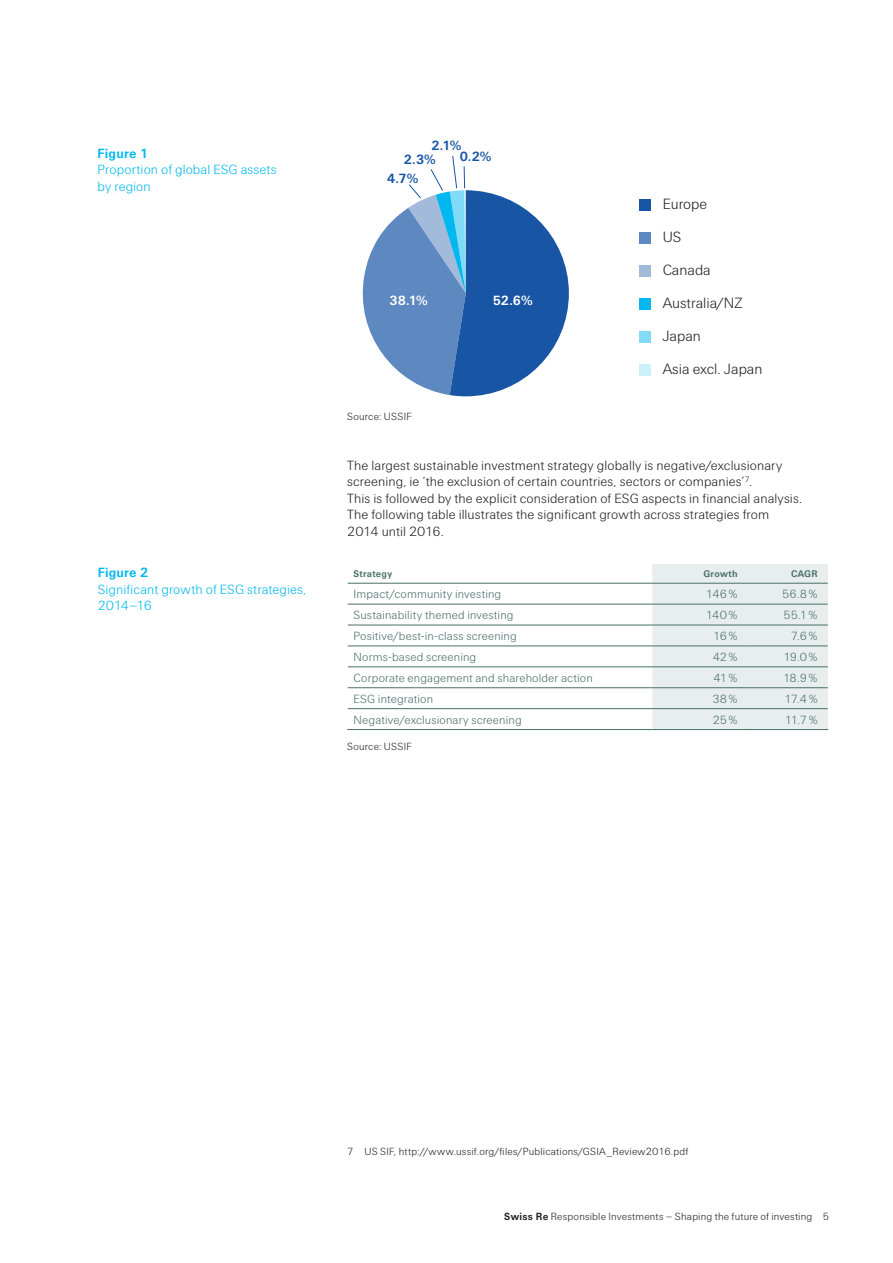
<style>
.page{position:relative;width:893px;height:1263px;background:#fff}
.page>*{position:absolute;margin:0;border:0;box-sizing:border-box;transform-origin:0 0}
.t1{font:300 15px "Swiss Re Sans OT";color:#231f20}
.t2{font:300 13.5px/16.5px "Swiss Re Sans OT";letter-spacing:.005em;color:#231f20}
.t3{font:300 13.5px/16.5px "Swiss Re Sans OT";letter-spacing:.005em;color:#00b8f0}
.t4{font:700 13.5px "Swiss Re Sans OT";color:#1855a5}
.t5{font:700 13.5px "Swiss Re Sans OT";letter-spacing:.01em;color:#00b8f0}
.t6{font:700 13.5px "Swiss Re Sans OT";color:#fff}
.t7{font:300 12px "Swiss Re Sans OT";letter-spacing:.01em;color:#496f68}
.t8{font:300 10.5px "Swiss Re Sans OT";letter-spacing:.015em;color:#231f20}
.t9{font:700 9.75px "Swiss Re Sans OT";letter-spacing:.025em;color:#496f68}
.s1{font-weight:700}
</style>
<div class="page">
<div style="left:639px;top:199px;width:12px;height:11px;background:#1855a5"></div>
<div style="left:639px;top:232px;width:12px;height:11px;background:#5d88c0"></div>
<div style="left:639px;top:265px;width:12px;height:11px;background:#a3bbdb"></div>
<div style="left:639px;top:298px;width:12px;height:11px;background:#00b8f0"></div>
<div style="left:639px;top:331px;width:12px;height:11px;background:#80dbf7"></div>
<div style="left:639px;top:364px;width:12px;height:11px;background:#cdf1fc"></div>
<svg style="left:347px;top:564px;width:481px;height:165px"></svg>
<hr style="left:348px;top:604px;width:304px;height:1px;background:#496f68">
<hr style="left:652px;top:604px;width:96px;height:1px;background:#496f68">
<hr style="left:748px;top:604px;width:80px;height:1px;background:#496f68">
<hr style="left:348px;top:625px;width:304px;height:1px;background:#496f68">
<hr style="left:652px;top:625px;width:96px;height:1px;background:#496f68">
<hr style="left:748px;top:625px;width:80px;height:1px;background:#496f68">
<hr style="left:348px;top:646px;width:304px;height:1px;background:#496f68">
<hr style="left:652px;top:646px;width:96px;height:1px;background:#496f68">
<hr style="left:748px;top:646px;width:80px;height:1px;background:#496f68">
<hr style="left:348px;top:666px;width:304px;height:1px;background:#496f68">
<hr style="left:652px;top:666px;width:96px;height:1px;background:#496f68">
<hr style="left:748px;top:666px;width:80px;height:1px;background:#496f68">
<hr style="left:348px;top:687px;width:304px;height:1px;background:#496f68">
<hr style="left:652px;top:687px;width:96px;height:1px;background:#496f68">
<hr style="left:748px;top:687px;width:80px;height:1px;background:#496f68">
<hr style="left:348px;top:708px;width:304px;height:1px;background:#496f68">
<hr style="left:652px;top:708px;width:96px;height:1px;background:#496f68">
<hr style="left:748px;top:708px;width:80px;height:1px;background:#496f68">
<hr style="left:347px;top:729px;width:305px;height:1px;background:#496f68">
<hr style="left:652px;top:729px;width:96px;height:1px;background:#496f68">
<hr style="left:748px;top:729px;width:80px;height:1px;background:#496f68">
<hr style="left:348px;top:583px;width:304px;height:1px;background:#496f68">
<hr style="left:652px;top:583px;width:96px;height:1px;background:#496f68">
<hr style="left:748px;top:583px;width:80px;height:1px;background:#496f68">
<svg style="left:363px;top:156px;width:206px;height:240px"></svg>
<p class="t5" style="left:98px;top:145px;width:52px">Figure 1</p>
<p class="t3" style="left:98px;top:162px;width:180px">Proportion of global ESG assets by region</p>
<p class="t5" style="left:98px;top:564px;width:52px">Figure 2</p>
<p class="t3" style="left:98px;top:581px;width:210px">Significant growth of ESG strategies,<br>2014–16</p>
<p class="t4" style="left:431px;top:138px;width:32px">2.1%</p>
<p class="t4" style="left:404px;top:151px;width:34px">2.3%</p>
<p class="t4" style="left:460px;top:148px;width:33px">0.2%</p>
<p class="t4" style="left:387px;top:170px;width:33px">4.7%</p>
<p class="t6" style="left:390px;top:293px;width:40px">38.1%</p>
<p class="t6" style="left:493px;top:293px;width:42px">52.6%</p>
<p class="t8" style="left:347px;top:410px;width:66px">Source: USSIF</p>
<p class="t1" style="left:663px;top:195px;width:46px">Europe</p>
<p class="t1" style="left:663px;top:228px;width:20px">US</p>
<p class="t1" style="left:663px;top:261px;width:50px">Canada</p>
<p class="t1" style="left:663px;top:294px;width:82px">Australia/NZ</p>
<p class="t1" style="left:663px;top:327px;width:40px">Japan</p>
<p class="t1" style="left:663px;top:360px;width:101px">Asia excl. Japan</p>
<p class="t2" style="left:347px;top:457px;width:456px">The largest sustainable investment strategy globally is negative/exclusionary screening, ie ‘the exclusion of certain countries, sectors or companies’<sup>7</sup>.<br>This is followed by the explicit consideration of ESG aspects in financial analysis.<br>The following table illustrates the significant growth across strategies from 2014 until 2016.</p>
<p class="t9" style="left:353px;top:568px;width:40px">Strategy</p>
<p class="t9" style="left:703px;top:568px;width:36px">Growth</p>
<p class="t9" style="left:791px;top:568px;width:28px">CAGR</p>
<p class="t7" style="left:353px;top:587px;width:149px">Impact/community investing</p>
<p class="t7" style="left:706px;top:587px;width:33px">146%</p>
<p class="t7" style="left:782px;top:587px;width:37px">56.8%</p>
<p class="t7" style="left:353px;top:608px;width:162px">Sustainability themed investing</p>
<p class="t7" style="left:706px;top:608px;width:33px">140%</p>
<p class="t7" style="left:783px;top:608px;width:36px">55.1%</p>
<p class="t7" style="left:353px;top:629px;width:165px">Positive/best-in-class screening</p>
<p class="t7" style="left:713px;top:629px;width:26px">16%</p>
<p class="t7" style="left:791px;top:629px;width:28px">7.6%</p>
<p class="t7" style="left:353px;top:650px;width:124px">Norms-based screening</p>
<p class="t7" style="left:713px;top:650px;width:26px">42%</p>
<p class="t7" style="left:783px;top:650px;width:36px">19.0%</p>
<p class="t7" style="left:353px;top:671px;width:241px">Corporate engagement and shareholder action</p>
<p class="t7" style="left:713px;top:671px;width:26px">41%</p>
<p class="t7" style="left:783px;top:671px;width:36px">18.9%</p>
<p class="t7" style="left:353px;top:692px;width:81px">ESG integration</p>
<p class="t7" style="left:712px;top:692px;width:27px">38%</p>
<p class="t7" style="left:784px;top:692px;width:35px">17.4 %</p>
<p class="t7" style="left:354px;top:712px;width:170px">Negative/exclusionary screening</p>
<p class="t7" style="left:713px;top:712px;width:26px">25%</p>
<p class="t7" style="left:785px;top:712px;width:34px">11.7%</p>
<p class="t8" style="left:347px;top:740px;width:66px">Source: USSIF</p>
<p class="t8" style="left:347px;top:1145px;width:343px">7 US SIF, http://www.ussif.org/files/Publications/GSIA_Review2016.pdf</p>
<p class="t8" style="left:504px;top:1211px;width:326px"><span class="s1">Swiss Re</span> Responsible Investments – Shaping the future of investing 5</p>
</div>
